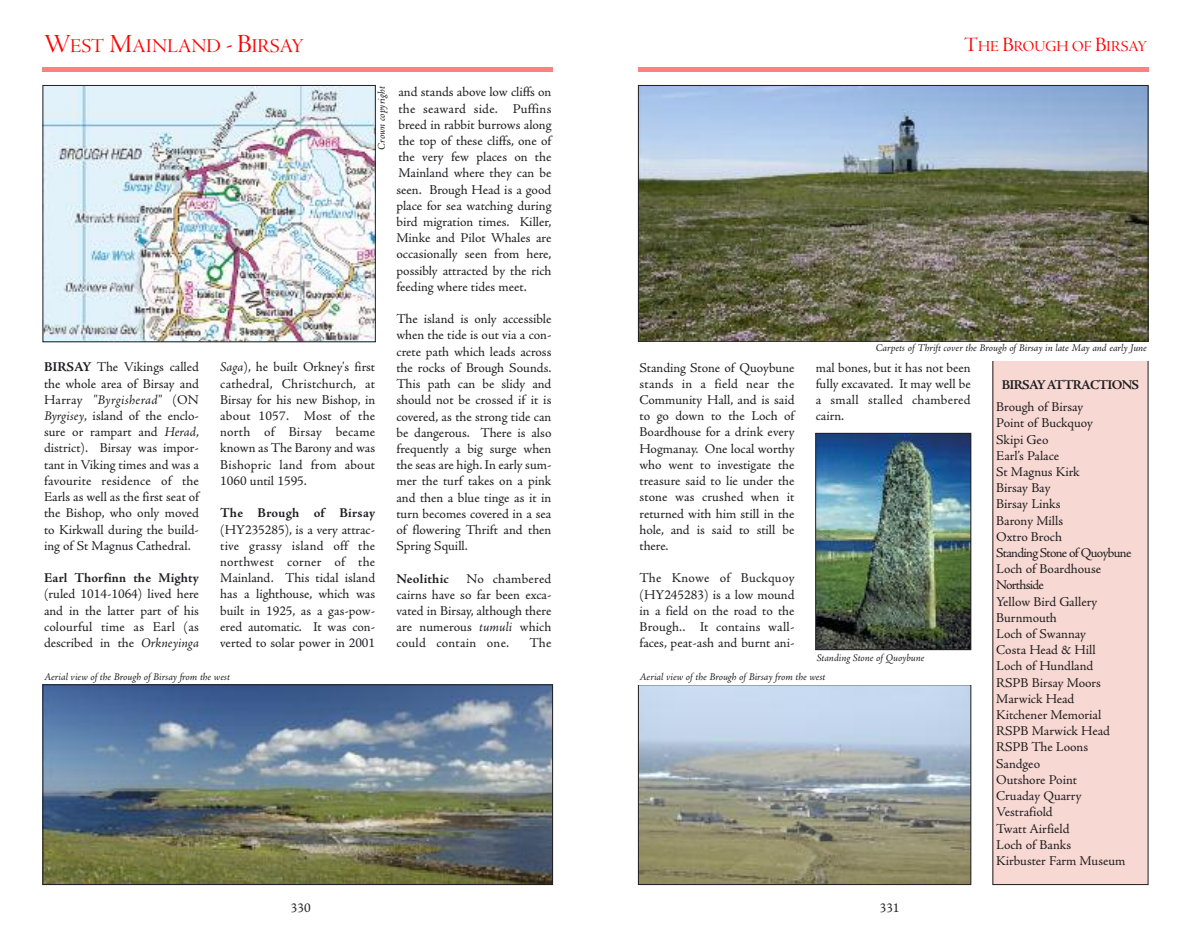
<style>
.page{position:relative;width:1191px;height:936px;background:#fff}
.page>*{position:absolute;margin:0;border:0;box-sizing:border-box;transform-origin:0 0}
.t1{font:20.25px "Adobe Jenson Pro Disp";color:#ff0001}
.t2{font:15.75px "Adobe Jenson Pro Disp";color:#ff0001}
.t3{font:13.5px/16.2px "Adobe Jenson Pro";letter-spacing:-.005em;color:#201e21;text-align:justify}
.t4{font:700 13.5px "Adobe Jenson Pro";letter-spacing:.01em;color:#201e21}
.t5{font:700 13.5px "Adobe Jenson Pro";letter-spacing:-.055em;color:#201e21}
.t6{font:italic 10.5px "Adobe Jenson Pro";letter-spacing:-.005em;color:#201e21}
.s1{font-size:27px}
.s2{font-size:21px}
.s3{font-weight:700}
.s4{font-style:italic}
</style>
<div class="page">
<hr style="left:638px;top:68px;width:510px;height:4px;background:#ff8080">
<img style="left:640px;top:686px;width:329px;height:196px">
<div style="left:638px;top:684px;width:333px;height:200px;border:1px solid #201e21"></div>
<div style="left:993px;top:360px;width:155px;height:524px;background:#f7d8d2"></div>
<img style="left:640px;top:87px;width:506px;height:253px">
<div style="left:638px;top:85px;width:510px;height:257px;border:1px solid #201e21"></div>
<img style="left:817px;top:435px;width:152px;height:213px">
<div style="left:815px;top:433px;width:156px;height:217px;border:1px solid #201e21"></div>
<hr style="left:43px;top:68px;width:510px;height:4px;background:#ff8080">
<img style="left:45px;top:87px;width:329px;height:253px">
<div style="left:43px;top:85px;width:333px;height:257px;border:1px solid #201e21"></div>
<img style="left:45px;top:686px;width:506px;height:196px">
<div style="left:43px;top:684px;width:510px;height:200px;border:1px solid #201e21"></div>
<h1 class="t1" style="left:44px;top:39px;width:261px"><span class="s1">W</span>EST <span class="s1">M</span>AINLAND <span class="s1">- B</span>IRSAY</h1>
<p class="t2" style="left:964px;top:40px;width:184px"><span class="s2">T</span>HE <span class="s2">B</span>ROUGH OF <span class="s2">B</span>IRSAY</p>
<p class="t6" style="left:377px;top:149px;width:64px;rotate:-90deg">Crown copyright</p>
<p class="t3" style="left:44px;top:360px;width:156px"><span class="s3">BIRSAY</span> The Vikings called the whole area of Birsay and Harray <span class="s4">"Byrgisherad"</span> (ON <span class="s4">Byrgisey</span>, island of the enclo&shy;sure or rampart and <span class="s4">Herad</span>, district). Birsay was impor&shy;tant in Viking times and was a favourite residence of the Earls as well as the first seat of the Bishop, who only moved to Kirkwall during the build&shy;ing of St Magnus Cathedral.</p>
<p class="t4" style="left:44px;top:573px;width:156px">Earl Thorfinn the Mighty</p>
<p class="t3" style="left:44px;top:587px;width:156px">(ruled 1014-1064) lived here and in the latter part of his colourful time as Earl (as described in the <span class="s4">Orkneyinga</span></p>
<p class="t3" style="left:220px;top:360px;width:156px"><span class="s4">Saga</span>), he built Orkney's first cathedral, Christchurch, at Birsay for his new Bishop, in about 1057. Most of the north of Birsay became known as The Barony and was Bishopric land from about 1060 until 1595.</p>
<p class="t4" style="left:220px;top:508px;width:156px">The Brough of Birsay</p>
<p class="t3" style="left:220px;top:522px;width:156px">(HY235285), is a very attrac&shy;tive grassy island off the northwest corner of the Mainland. This tidal island has a lighthouse, which was built in 1925, as a gas-pow&shy;ered automatic. It was con&shy;verted to solar power in 2001</p>
<p class="t6" style="left:44px;top:672px;width:187px">Aerial view of the Brough of Birsay from the west</p>
<p class="t3" style="left:396px;top:85px;width:156px">and stands above low cliffs on the seaward side. Puffins breed in rabbit burrows along the top of these cliffs, one of the very few places on the Mainland where they can be seen. Brough Head is a good place for sea watching during bird migration times. Killer, Minke and Pilot Whales are occasionally seen from here, possibly attracted by the rich feeding where tides meet.</p>
<p class="t3" style="left:396px;top:312px;width:156px">The island is only accessible when the tide is out via a con&shy;crete path which leads across the rocks of Brough Sounds.<br>This path can be slidy and should not be crossed if it is covered, as the strong tide can be dangerous. There is also frequently a big surge when the seas are high. In early sum&shy;mer the turf takes on a pink and then a blue tinge as it in turn becomes covered in a sea of flowering Thrift and then Spring Squill.</p>
<p class="t4" style="left:396px;top:573px;width:54px">Neolithic</p>
<p class="t3" style="left:396px;top:571px;width:156px;text-indent:70px">No chambered cairns have so far been exca&shy;vated in Birsay, although there are numerous <span class="s4">tumuli</span> which could contain one.</p>
<p class="t3" style="left:529px;top:636px;width:23px">The</p>
<p class="t6" style="left:875px;top:344px;width:273px">Carpets of Thrift cover the Brough of Birsay in late May and early June</p>
<p class="t3" style="left:639px;top:360px;width:156px">Standing Stone of Quoybune stands in a field near the Community Hall, and is said to go down to the Loch of Boardhouse for a drink every Hogmanay. One local worthy who went to investigate the treasure said to lie under the stone was crushed when it returned with him still in the hole, and is said to still be there.</p>
<p class="t3" style="left:639px;top:571px;width:156px">The Knowe of Buckquoy (HY245283) is a low mound in a field on the road to the Brough.. It contains wall&shy;faces, peat-ash and burnt ani-</p>
<p class="t3" style="left:815px;top:360px;width:156px">mal bones, but it has not been fully excavated. It may well be a small stalled chambered cairn.</p>
<p class="t6" style="left:816px;top:654px;width:109px">Standing Stone of Quoybune</p>
<p class="t6" style="left:639px;top:672px;width:187px">Aerial view of the Brough of Birsay from the west</p>
<p class="t5" style="left:1001px;top:380px;width:139px">BIRSAYATTRACTIONS</p>
<p class="t3" style="left:996px;top:400px;width:137px;text-align:left">Brough of Birsay<br>Point of Buckquoy<br>Skipi Geo<br>Earl’s Palace<br>St Magnus Kirk<br>Birsay Bay<br>Birsay Links<br>Barony Mills<br>Oxtro Broch<br>Standing Stone of Quoybune<br>Loch of Boardhouse<br>Northside<br>Yellow Bird Gallery<br>Burnmouth<br>Loch of Swannay<br>Costa Head &amp; Hill<br>Loch of Hundland<br>RSPB Birsay Moors<br>Marwick Head<br>Kitchener Memorial<br>RSPB Marwick Head<br>RSPB The Loons<br>Sandgeo<br>Outshore Point<br>Cruaday Quarry<br>Vestrafiold<br>Twatt Airfield<br>Loch of Banks<br>Kirbuster Farm Museum</p>
<p class="t3" style="left:291px;top:900px;width:21px">330</p>
<p class="t3" style="left:879px;top:900px;width:21px">331</p>
</div>
